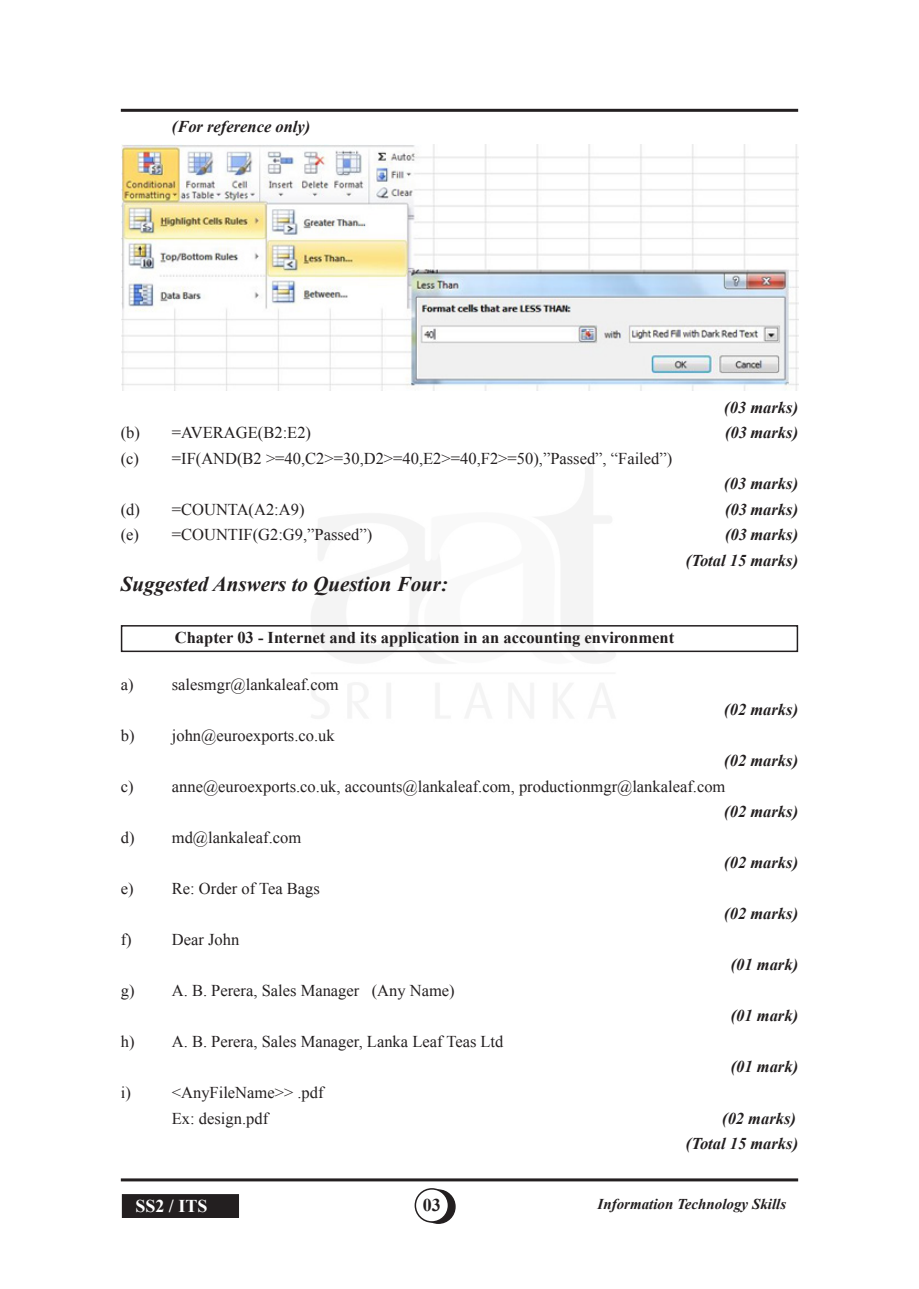
<style>
.page{position:relative;width:919px;height:1289px;background:#fff}
.page>*{position:absolute;margin:0;border:0;box-sizing:border-box;transform-origin:0 0}
.t1{font:italic 700 21px "Times New Roman";color:#231f20}
.t2{font:700 18px "Times New Roman";color:#fff}
.t3{font:700 18px "Times New Roman";color:#231f20}
.t4{font:16.5px "Times New Roman";color:#231f20}
.t5{font:italic 700 16.5px "Times New Roman";color:#231f20}
.t6{font:700 16.5px "Times New Roman";color:#231f20}
.t7{font:italic 700 15px "Times New Roman";color:#231f20}
</style>
<div class="page">
<hr style="left:121px;top:1178px;width:677px;height:3px;background:#231f20">
<div style="left:123px;top:1194px;width:115px;height:23px;background:#231f20"></div>
<div style="left:122px;top:1193px;width:117px;height:24px;border:2px solid #231f20"></div>
<hr style="left:121px;top:109px;width:677px;height:3px;background:#231f20">
<div style="left:422px;top:1190px;width:33px;height:33px;background:#231f20;border-radius:50%"></div>
<div style="left:421px;top:1189px;width:34px;height:34px;border:2px solid #231f20;border-radius:50%"></div>
<div style="left:415px;top:1188px;width:33px;height:33px;background:#fff;border-radius:50%"></div>
<div style="left:414px;top:1188px;width:35px;height:34px;border:2px solid #231f20;border-radius:50%"></div>
<div style="left:121px;top:625px;width:677px;height:27px;border:2px solid #231f20"></div>
<img style="left:121px;top:144px;width:677px;height:247px">
<p class="t5" style="left:172px;top:115px;width:140px">(For reference only)</p>
<p class="t5" style="left:724px;top:396px;width:75px">(03 marks)</p>
<p class="t4" style="left:121px;top:422px;width:192px">(b) =AVERAGE(B2:E2)</p>
<p class="t5" style="left:725px;top:421px;width:74px">(03 marks)</p>
<p class="t4" style="left:121px;top:447px;width:553px">(c) =IF(AND(B2 &gt;=40,C2&gt;=30,D2&gt;=40,E2&gt;=40,F2&gt;=50),”Passed”, “Failed”)</p>
<p class="t5" style="left:724px;top:472px;width:75px">(03 marks)</p>
<p class="t4" style="left:121px;top:498px;width:185px">(d) =COUNTA(A2:A9)</p>
<p class="t5" style="left:725px;top:498px;width:74px">(03 marks)</p>
<p class="t4" style="left:121px;top:524px;width:253px">(e) =COUNTIF(G2:G9,”Passed”)</p>
<p class="t5" style="left:725px;top:523px;width:74px">(03 marks)</p>
<p class="t5" style="left:686px;top:549px;width:114px">(Total 15 marks)</p>
<p class="t1" style="left:121px;top:570px;width:329px">Suggested Answers to Question Four:</p>
<p class="t6" style="left:175px;top:625px;width:501px">Chapter 03 - Internet and its application in an accounting environment</p>
<p class="t4" style="left:121px;top:673px;width:219px">a) salesmgr@lankaleaf.com</p>
<p class="t5" style="left:724px;top:698px;width:75px">(02 marks)</p>
<p class="t4" style="left:121px;top:724px;width:215px">b) john@euroexports.co.uk</p>
<p class="t5" style="left:724px;top:749px;width:75px">(02 marks)</p>
<p class="t4" style="left:121px;top:775px;width:606px">c) anne@euroexports.co.uk, accounts@lankaleaf.com, productionmgr@lankaleaf.com</p>
<p class="t5" style="left:724px;top:800px;width:75px">(02 marks)</p>
<p class="t4" style="left:121px;top:826px;width:182px">d) md@lankaleaf.com</p>
<p class="t5" style="left:724px;top:851px;width:75px">(02 marks)</p>
<p class="t4" style="left:121px;top:877px;width:200px">e) Re: Order of Tea Bags</p>
<p class="t5" style="left:724px;top:902px;width:75px">(02 marks)</p>
<p class="t4" style="left:121px;top:928px;width:12px">f)</p>
<p class="t4" style="left:172px;top:928px;width:69px">Dear John</p>
<p class="t5" style="left:730px;top:953px;width:69px">(01 mark)</p>
<p class="t4" style="left:121px;top:979px;width:335px">g) A. B. Perera, Sales Manager (Any Name)</p>
<p class="t5" style="left:730px;top:1004px;width:69px">(01 mark)</p>
<p class="t4" style="left:121px;top:1030px;width:384px">h) A. B. Perera, Sales Manager, Lanka Leaf Teas Ltd</p>
<p class="t5" style="left:730px;top:1055px;width:69px">(01 mark)</p>
<p class="t4" style="left:121px;top:1081px;width:12px">i)</p>
<p class="t4" style="left:172px;top:1081px;width:153px">&lt;AnyFileName&gt;&gt; .pdf</p>
<p class="t4" style="left:172px;top:1106px;width:98px">Ex: design.pdf</p>
<p class="t5" style="left:722px;top:1106px;width:75px">(02 marks)</p>
<p class="t5" style="left:686px;top:1131px;width:114px">(Total 15 marks)</p>
<p class="t2" style="left:135px;top:1193px;width:74px">SS2 / ITS</p>
<p class="t3" style="left:423px;top:1192px;width:19px">03</p>
<p class="t7" style="left:597px;top:1192px;width:190px">Information Technology Skills</p>
</div>
